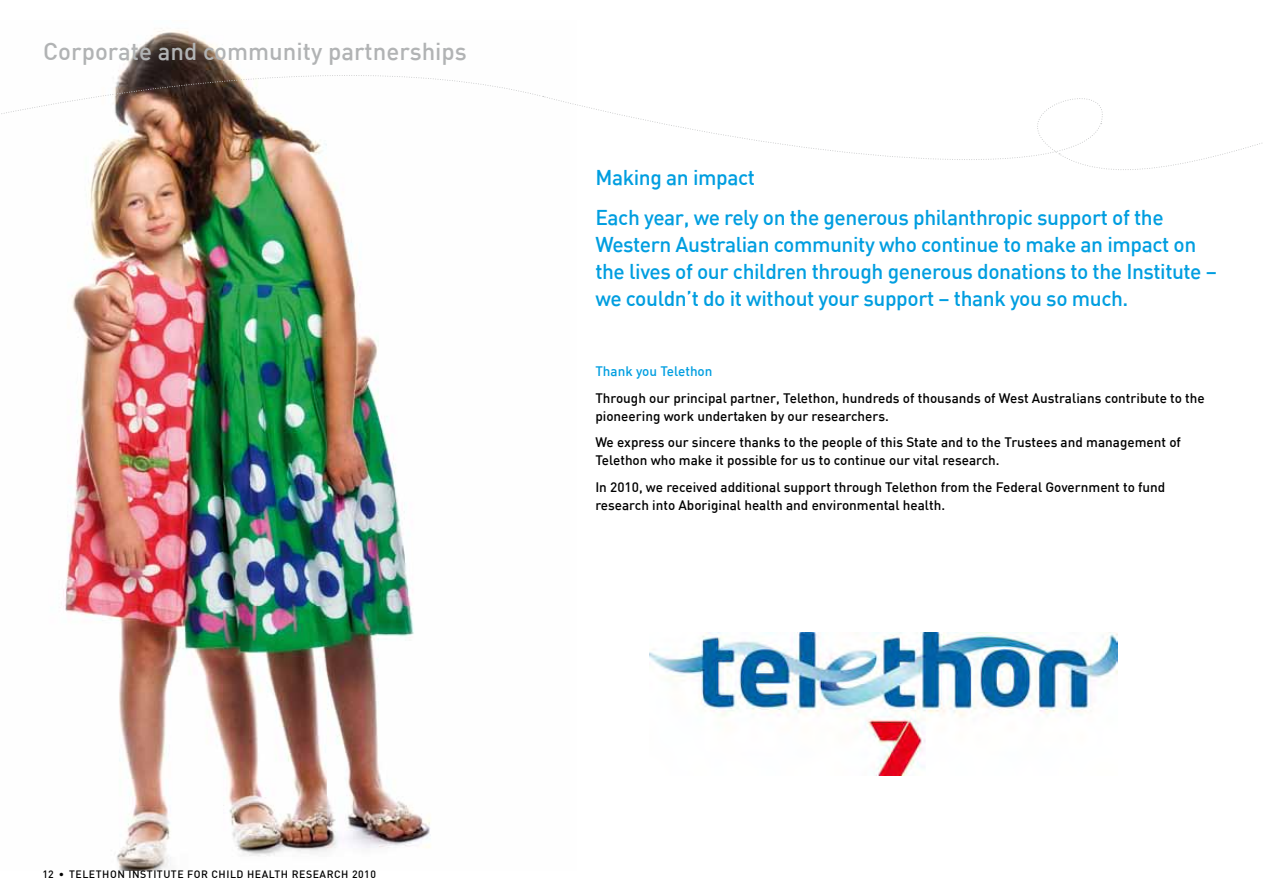
<style>
.page{position:relative;width:1263px;height:893px;background:#fff}
.page>*{position:absolute;margin:0;border:0;box-sizing:border-box;transform-origin:0 0}
.t1{font:500 24px "DIN";color:#b1b3b4}
.t2{font:500 21px/27px "DIN";letter-spacing:-.02em;color:#009ee0}
.t3{font:500 13.5px/18px "DIN";color:#000}
.t4{font:500 13.5px "DIN";color:#009ee0}
.t5{font:500 10.5px "DIN";letter-spacing:.05em;color:#000}
</style>
<div class="page">
<img style="left:63px;top:28px;width:480px;height:843px">
<img style="left:649px;top:632px;width:468px;height:143px">
<svg style="left:1px;top:33px;width:541px;height:110px"></svg>
<svg style="left:544px;top:96px;width:445px;height:64px"></svg>
<svg style="left:990px;top:98px;width:273px;height:72px"></svg>
<h1 class="t1" style="left:43px;top:36px;width:425px">Corporate and community partnerships</h1>
<h2 class="t2" style="left:595px;top:157px;width:570px;line-height:39.8px">Making an impact<br>Each year, we rely on the generous philanthropic support of the</h2>
<h2 class="t2" style="left:595px;top:230px;width:623px">Western Australian community who continue to make an impact on the lives of our children through generous donations to the Institute – we couldn’t do it without your support – thank you so much.</h2>
<p class="t4" style="left:595px;top:363px;width:119px">Thank you Telethon</p>
<p class="t3" style="left:595px;top:388px;width:611px">Through our principal partner, Telethon, hundreds of thousands of West Australians contribute to the pioneering work undertaken by our researchers.</p>
<p class="t3" style="left:595px;top:433px;width:587px">We express our sincere thanks to the people of this State and to the Trustees and management of<br>Telethon who make it possible for us to continue our vital research.</p>
<p class="t3" style="left:595px;top:477px;width:572px">In 2010, we received additional support through Telethon from the Federal Government to fund research into Aboriginal health and environmental health.</p>
<p class="t5" style="left:43px;top:868px;width:335px">12 • TELETHON INSTITUTE FOR CHILD HEALTH RESEARCH 2010</p>
</div>
